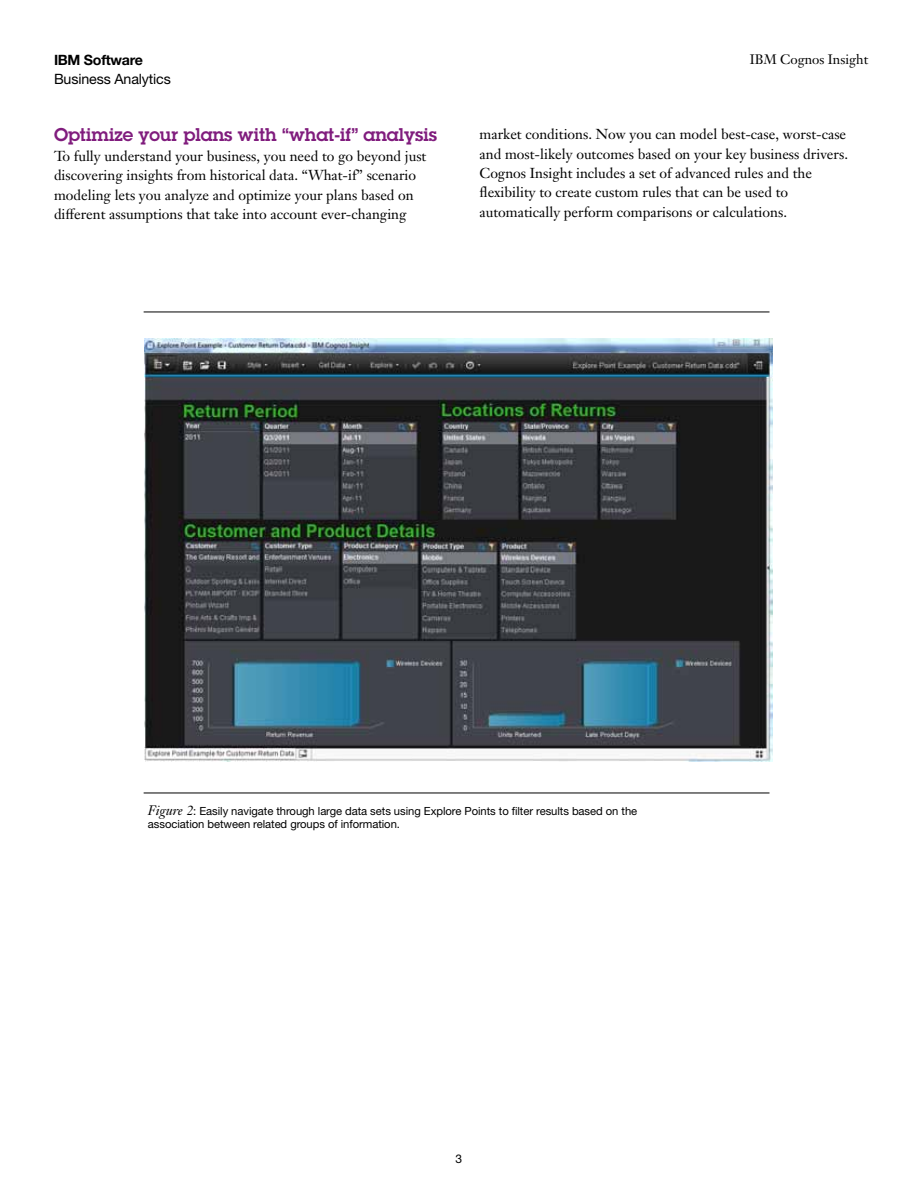
<style>
.page{position:relative;width:918px;height:1188px;background:#fff}
.page>*{position:absolute;margin:0;border:0;box-sizing:border-box;transform-origin:0 0}
.t1{font:600 18px "Lubalin Graph Std";color:#801c7d}
.t2{font:14.25px/19.5px "Janson Text LT Pro";color:#000}
.t3{font:14.25px "Helvetica Neue";letter-spacing:-.01em;color:#000}
.t4{font:700 14.25px "Helvetica Neue";letter-spacing:-.02em;color:#000}
.t5{font:13.5px "Janson Text LT Pro";color:#000}
.t6{font:12px "Helvetica Neue LT Pro";color:#000}
.t7{font:11.25px/13.5px "Helvetica Neue";letter-spacing:-.005em;color:#000}
.s1{font-family:"Janson Text LT Pro";font-style:italic;font-size:13.5px}
</style>
<div class="page">
<hr style="left:144px;top:793px;width:625px;height:1px;background:#000">
<img style="left:145px;top:338px;width:628px;height:423px">
<hr style="left:144px;top:312px;width:625px;height:1px;background:#000">
<p class="t4" style="left:54px;top:51px;width:90px">IBM Software</p>
<p class="t5" style="left:750px;top:51px;width:120px">IBM Cognos Insight</p>
<p class="t3" style="left:54px;top:71px;width:118px">Business Analytics</p>
<p class="t1" style="left:54px;top:123px;width:385px">Optimize your plans with “what-if” analysis</p>
<p class="t2" style="left:54px;top:146px;width:374px">To fully understand your business, you need to go beyond just discovering insights from historical data. “What-if” scenario modeling lets you analyze and optimize your plans based on different assumptions that take into account ever-changing</p>
<p class="t2" style="left:480px;top:124px;width:370px">market conditions. Now you can model best-case, worst-case and most-likely outcomes based on your key business drivers.<br>Cognos Insight includes a set of advanced rules and the flexibility to create custom rules that can be used to automatically perform comparisons or calculations.</p>
<p class="t7" style="left:148px;top:804px;width:491px"><span class="s1">Figure 2</span>: Easily navigate through large data sets using Explore Points to filter results based on the association between related groups of information.</p>
<p class="t6" style="left:456px;top:1151px;width:8px">3</p>
</div>
